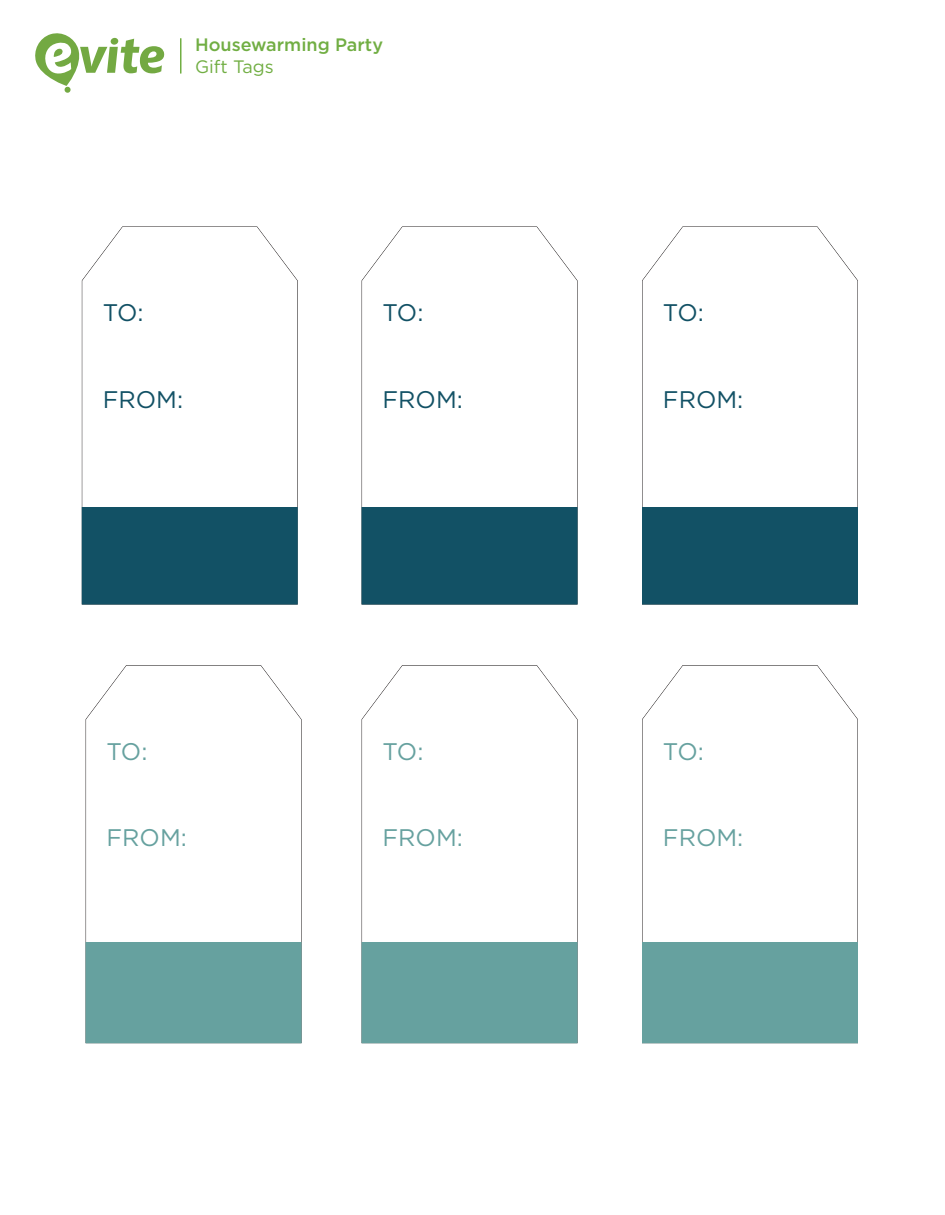
<style>
.page{position:relative;width:945px;height:1215px;background:#fff}
.page>*{position:absolute;margin:0;border:0;box-sizing:border-box;transform-origin:0 0}
.t1{font:24px "Gotham";color:#125165}
.t2{font:24px "Gotham";color:#66a19f}
.t3{font:500 18px "Gotham";color:#71ae43}
.t4{font:18px "Gotham";color:#71ae43}
</style>
<div class="page">
<hr style="left:180px;top:38px;width:2px;height:36px;background:#71ae43">
<svg style="left:35px;top:33px;width:129px;height:60px"></svg>
<svg style="left:82px;top:226px;width:216px;height:281px"></svg>
<div style="left:82px;top:507px;width:216px;height:97px;background:#125165"></div>
<svg style="left:642px;top:665px;width:216px;height:277px"></svg>
<div style="left:642px;top:942px;width:216px;height:101px;background:#66a19f"></div>
<svg style="left:362px;top:226px;width:216px;height:281px"></svg>
<div style="left:362px;top:507px;width:216px;height:97px;background:#125165"></div>
<svg style="left:362px;top:665px;width:216px;height:277px"></svg>
<div style="left:362px;top:942px;width:216px;height:101px;background:#66a19f"></div>
<svg style="left:86px;top:665px;width:216px;height:277px"></svg>
<div style="left:86px;top:942px;width:216px;height:101px;background:#66a19f"></div>
<svg style="left:642px;top:226px;width:216px;height:281px"></svg>
<div style="left:642px;top:507px;width:216px;height:97px;background:#125165"></div>
<p class="t3" style="left:195px;top:35px;width:190px">Housewarming Party</p>
<p class="t4" style="left:195px;top:57px;width:80px">Gift Tags</p>
<p class="t1" style="left:103px;top:300px;width:42px">TO:</p>
<p class="t1" style="left:383px;top:300px;width:42px">TO:</p>
<p class="t1" style="left:663px;top:300px;width:42px">TO:</p>
<p class="t1" style="left:103px;top:386px;width:82px">FROM:</p>
<p class="t1" style="left:383px;top:386px;width:82px">FROM:</p>
<p class="t1" style="left:663px;top:386px;width:82px">FROM:</p>
<p class="t2" style="left:107px;top:738px;width:42px">TO:</p>
<p class="t2" style="left:383px;top:738px;width:42px">TO:</p>
<p class="t2" style="left:663px;top:738px;width:42px">TO:</p>
<p class="t2" style="left:107px;top:825px;width:82px">FROM:</p>
<p class="t2" style="left:383px;top:825px;width:82px">FROM:</p>
<p class="t2" style="left:663px;top:825px;width:82px">FROM:</p>
</div>
